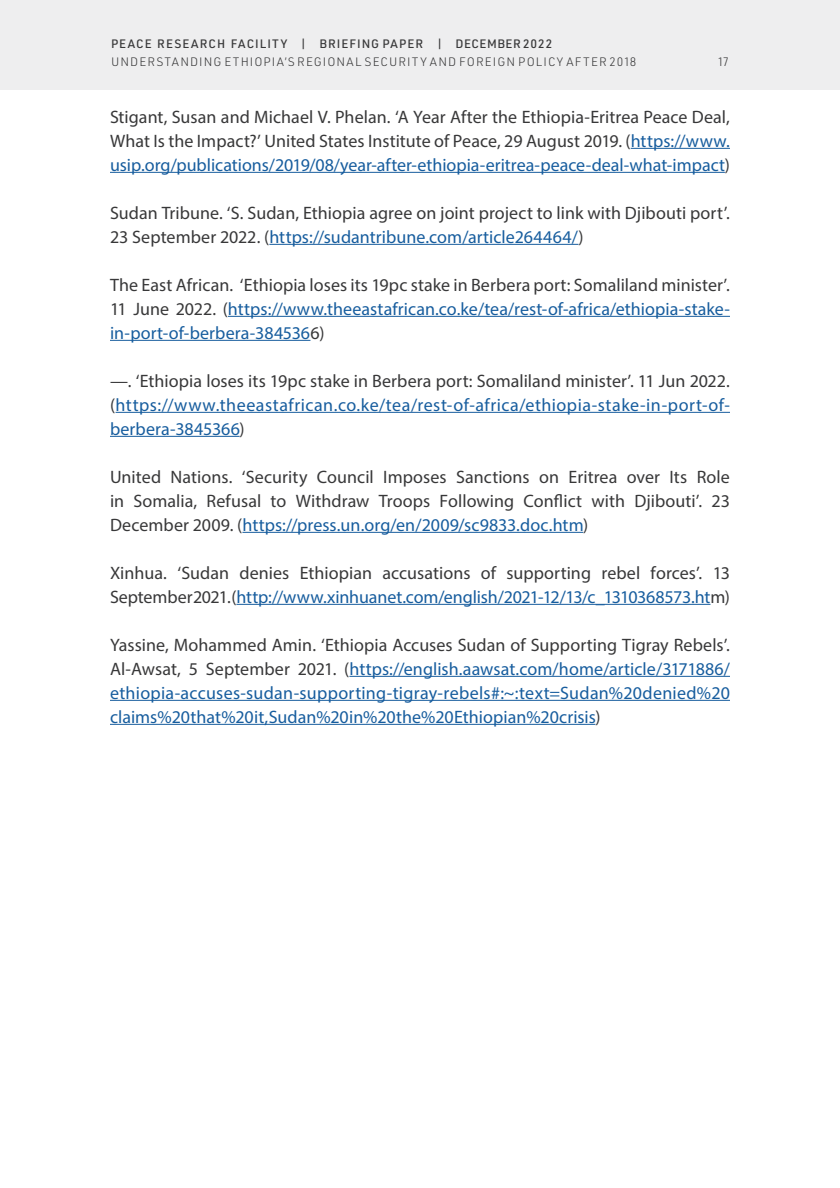
<style>
.page{position:relative;width:840px;height:1188px;background:#fff}
.page>*{position:absolute;margin:0;border:0;box-sizing:border-box;transform-origin:0 0}
.flyleaf_h1{font:18px/24px "Myriad Pro";color:#383839;text-align:justify}
.flyleaf_h1-2{font:18px/24px "Myriad Pro";letter-spacing:.005em;color:#175d9e;text-align:justify}
.t1{font:300 12px "URWDIN";letter-spacing:.085em;color:#383839}
.t2{font:500 12px "URWDIN";letter-spacing:.09em;color:#383839}
.s1{color:#175d9e}
.s2{color:#383839}
</style>
<div class="page">
<div style="left:0;top:0;width:840px;height:90px;background:#eeeeef"></div>
<hr style="left:631px;top:148px;width:99px;height:1px;background:#175d9e">
<hr style="left:110px;top:172px;width:615px;height:1px;background:#175d9e">
<hr style="left:269px;top:244px;width:310px;height:1px;background:#175d9e">
<hr style="left:228px;top:316px;width:502px;height:1px;background:#175d9e">
<hr style="left:110px;top:340px;width:200px;height:1px;background:#175d9e">
<hr style="left:116px;top:412px;width:614px;height:1px;background:#175d9e">
<hr style="left:110px;top:436px;width:130px;height:1px;background:#175d9e">
<hr style="left:242px;top:532px;width:341px;height:1px;background:#175d9e">
<hr style="left:236px;top:604px;width:475px;height:1px;background:#175d9e">
<hr style="left:349px;top:676px;width:381px;height:1px;background:#175d9e">
<hr style="left:110px;top:700px;width:620px;height:1px;background:#175d9e">
<hr style="left:110px;top:724px;width:485px;height:1px;background:#175d9e">
<p class="t2" style="left:111px;top:36px;width:442px">PEACE RESEARCH FACILITY | BRIEFING PAPER | DECEMBER 2022</p>
<p class="t1" style="left:111px;top:54px;width:527px">UNDERSTANDING ETHIOPIA’S REGIONAL SECURITY AND FOREIGN POLICY AFTER 2018</p>
<p class="t1" style="left:719px;top:54px;width:11px">17</p>
<p class="flyleaf_h1" style="left:110px;top:104px;width:621px">Stigant, Susan and Michael V. Phelan. ‘A Year After the Ethiopia-Eritrea Peace Deal, What Is the Impact?’ United States Institute of Peace, 29 August 2019. (<span class="s1">https://www. usip.org/publications/2019/08/year-after-ethiopia-eritrea-peace-deal-what-impact</span>)</p>
<p class="flyleaf_h1" style="left:110px;top:200px;width:622px">Sudan Tribune. ‘S. Sudan, Ethiopia agree on joint project to link with Djibouti port’.<br>23 September 2022. (<span class="s1">https://sudantribune.com/article264464/</span>)</p>
<p class="flyleaf_h1-2" style="left:110px;top:272px;width:622px"><span class="s2">The East African. ‘Ethiopia loses its 19pc stake in Berbera port: Somaliland minister’.<br>11 June 2022. (</span>https://www.theeastafrican.co.ke/tea/rest-of-africa/ethiopia-stake&shy;in-port-of-berbera-384536<span class="s2">6)</span></p>
<p class="flyleaf_h1-2" style="left:110px;top:368px;width:622px"><span class="s2">—. ‘Ethiopia loses its 19pc stake in Berbera port: Somaliland minister’. 11 Jun 2022. (</span>https://www.theeastafrican.co.ke/tea/rest-of-africa/ethiopia-stake-in-port-of&shy;berbera-3845366<span class="s2">)</span></p>
<p class="flyleaf_h1" style="left:110px;top:464px;width:621px">United Nations. ‘Security Council Imposes Sanctions on Eritrea over Its Role in Somalia, Refusal to Withdraw Troops Following Conflict with Djibouti’. 23<br>December 2009. (<span class="s1">https://press.un.org/en/2009/sc9833.doc.htm</span>)</p>
<p class="flyleaf_h1" style="left:110px;top:560px;width:622px">Xinhua. ‘Sudan denies Ethiopian accusations of supporting rebel forces’. 13<br>September 2021. (<span class="s1">http://www.xinhuanet.com/english/2021-12/13/c_1310368573.ht</span>m)</p>
<p class="flyleaf_h1-2" style="left:110px;top:632px;width:622px"><span class="s2">Yassine, Mohammed Amin. ‘Ethiopia Accuses Sudan of Supporting Tigray Rebels’.<br>Al-Awsat, 5 September 2021. (</span>https://english.aawsat.com/home/article/3171886/ ethiopia-accuses-sudan-supporting-tigray-rebels#:~:text=Sudan%20denied%20 claims%20that%20it,Sudan%20in%20the%20Ethiopian%20crisis<span class="s2">)</span></p>
</div>
